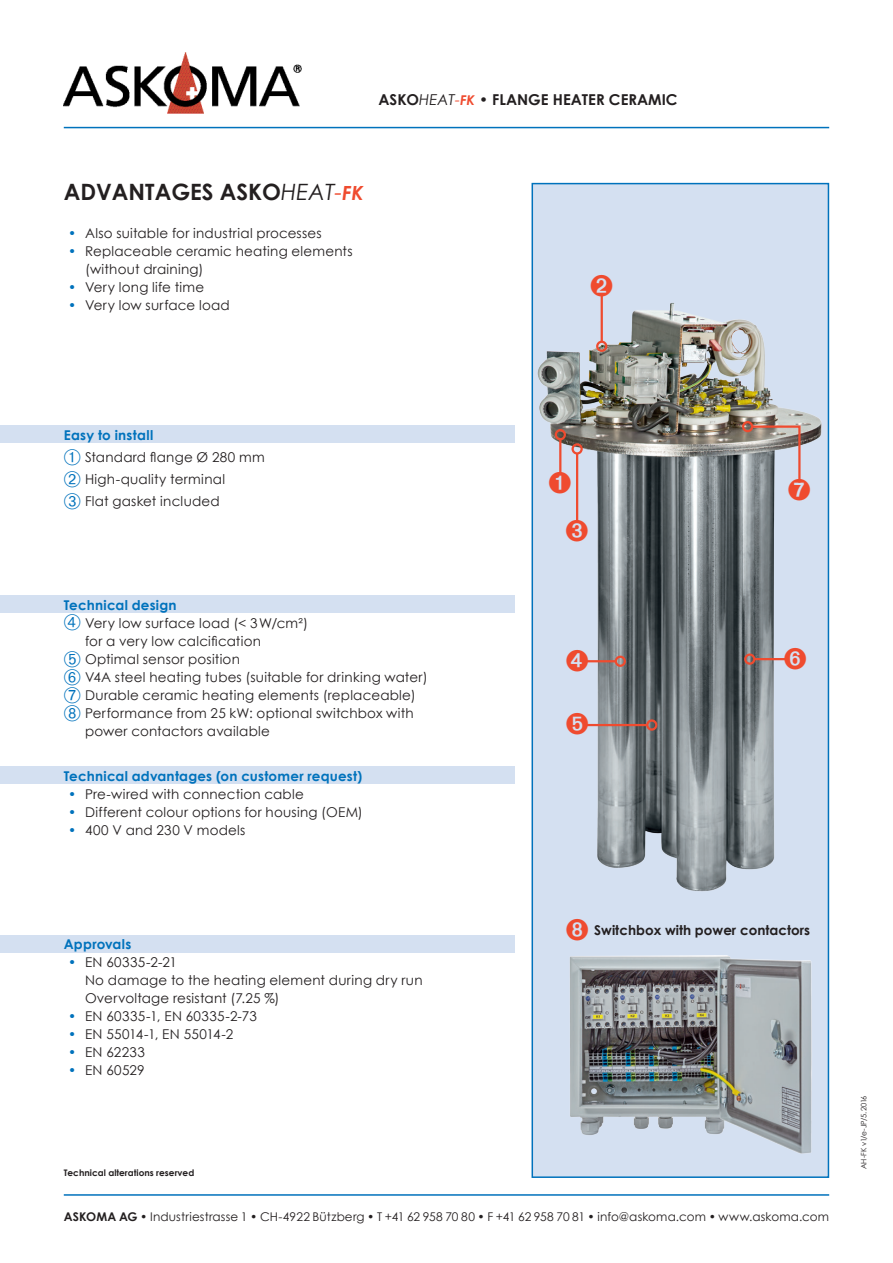
<style>
.page{position:relative;width:893px;height:1263px;background:#fff}
.page>*{position:absolute;margin:0;border:0;box-sizing:border-box;transform-origin:0 0}
.t1{font:700 22.5px "Century Gothic";color:#231f20}
.t2{font:22.5px/22.4px "Zapf Dingbats ITC";color:#0072bc;text-align:justify}
.t3{font:700 15px "Century Gothic";color:#231f20}
.t4{font:13.5px/18px "Century Gothic";letter-spacing:.02em;color:#231f20}
.t5{font:700 13.5px "Century Gothic";letter-spacing:.015em;color:#0072bc}
.t6{font:700 13.5px "Century Gothic";color:#231f20}
.t7{font:12px "Century Gothic";letter-spacing:.01em;color:#231f20}
.t8{font:700 9px "Century Gothic";color:#231f20}
.t9{font:7.5px "Century Gothic";letter-spacing:.005em;color:#231f20}
.s1{font-weight:400;font-style:italic}
.s2{font-weight:400;font-style:italic;color:#ef4b2f}
.s3{font-style:italic;font-size:13.5px;color:#ef4b2f}
.s4{font-weight:400}
.s5{font-style:italic;font-size:19.5px;color:#ef4b2f}
.s6{color:#0072bc}
.s7{font-weight:700}
</style>
<div class="page">
<img style="left:64px;top:52px;width:238px;height:61px">
<hr style="left:64px;top:127px;width:765px;height:1px;background:#0072bc">
<div style="left:531px;top:183px;width:298px;height:995px;background:#d4e0f1;border:2px solid #0072bc"></div>
<hr style="left:64px;top:1194px;width:765px;height:2px;background:#0072bc">
<div style="left:0;top:766px;width:514px;height:17px;background:#d4e0f1"></div>
<div style="left:0;top:935px;width:514px;height:17px;background:#d4e0f1"></div>
<div style="left:0;top:425px;width:514px;height:17px;background:#d4e0f1"></div>
<div style="left:0;top:595px;width:514px;height:17px;background:#d4e0f1"></div>
<img style="left:531px;top:288px;width:299px;height:623px">
<img style="left:570px;top:949px;width:257px;height:205px">
<div style="left:742px;top:421px;width:11px;height:11px;border:2px solid #ef4b2f;border-radius:50%"></div>
<hr style="left:559px;top:439px;width:2px;height:33px;background:#ef4b2f">
<div style="left:555px;top:429px;width:11px;height:11px;border:2px solid #ef4b2f;border-radius:50%"></div>
<hr style="left:576px;top:453px;width:2px;height:68px;background:#ef4b2f">
<div style="left:571px;top:443px;width:12px;height:12px;border:2px solid #ef4b2f;border-radius:50%"></div>
<hr style="left:585px;top:660px;width:31px;height:2px;background:#ef4b2f">
<div style="left:615px;top:656px;width:11px;height:11px;border:2px solid #ef4b2f;border-radius:50%"></div>
<hr style="left:754px;top:658px;width:31px;height:2px;background:#ef4b2f">
<div style="left:744px;top:653px;width:11px;height:12px;border:2px solid #ef4b2f;border-radius:50%"></div>
<hr style="left:601px;top:294px;width:2px;height:48px;background:#ef4b2f">
<div style="left:596px;top:341px;width:11px;height:11px;border:2px solid #ef4b2f;border-radius:50%"></div>
<hr style="left:587px;top:724px;width:60px;height:2px;background:#ef4b2f">
<div style="left:646px;top:719px;width:11px;height:12px;border:2px solid #ef4b2f;border-radius:50%"></div>
<svg style="left:566px;top:649px;width:22px;height:86px"></svg>
<svg style="left:784px;top:648px;width:22px;height:22px"></svg>
<svg style="left:549px;top:471px;width:39px;height:70px"></svg>
<svg style="left:750px;top:424px;width:60px;height:77px"></svg>
<svg style="left:591px;top:288px;width:21px;height:9px"></svg>
<p class="t3" style="left:378px;top:90px;width:301px">ASKO<span class="s1">HEAT</span><span class="s2">-</span><span class="s3">FK</span> <span class="s4">•</span> FLANGE HEATER CERAMIC</p>
<h1 class="t1" style="left:64px;top:177px;width:301px">ADVANTAGES ASKO<span class="s1">HEAT</span><span class="s2">-</span><span class="s5">FK</span></h1>
<p class="t4" style="left:68px;top:224px;width:255px"><span class="s6">•</span> Also suitable for industrial processes</p>
<p class="t4" style="left:85px;top:242px;width:269px;text-indent:-17px"><span class="s6">•</span> Replaceable ceramic heating elements (without draining)</p>
<p class="t4" style="left:68px;top:278px;width:138px"><span class="s6">•</span> Very long life time</p>
<p class="t4" style="left:68px;top:296px;width:163px"><span class="s6">•</span> Very low surface load</p>
<p class="t5" style="left:64px;top:426px;width:91px">Easy to install</p>
<p class="t4" style="left:85px;top:446px;width:181px;line-height:22.2px">Standard flange Ø 280 mm<br>High-quality terminal<br>Flat gasket included</p>
<h1 class="t2" style="left:63px;top:446px;width:19px">➀<br>➁<br>➂</h1>
<p class="t5" style="left:64px;top:596px;width:114px">Technical design</p>
<p class="t4" style="left:85px;top:614px;width:344px">Very low surface load (&lt; 3W/cm²)<br>for a very low calcification<br>Optimal sensor position<br>V4A steel heating tubes (suitable for drinking water)<br>Durable ceramic heating elements (replaceable)<br>Performance from 25 kW: optional switchbox with power contactors available</p>
<h1 class="t2" style="left:63px;top:668px;width:19px;line-height:18px">➅<br>➆<br>➇</h1>
<p class="t5" style="left:64px;top:767px;width:300px">Technical advantages (on customer request)</p>
<p class="t4" style="left:68px;top:785px;width:237px"><span class="s6">•</span> Pre-wired with connection cable</p>
<p class="t4" style="left:68px;top:803px;width:296px"><span class="s6">•</span> Different colour options for housing (OEM)</p>
<p class="t4" style="left:68px;top:821px;width:179px"><span class="s6">•</span> 400 V and 230 V models</p>
<p class="t5" style="left:64px;top:935px;width:69px">Approvals</p>
<p class="t4" style="left:85px;top:953px;width:339px;text-indent:-17px"><span class="s6">•</span> EN 60335-2-21<br>No damage to the heating element during dry run<br>Overvoltage resistant (7.25 %)</p>
<p class="t4" style="left:68px;top:1007px;width:190px"><span class="s6">•</span> EN 60335-1, EN 60335-2-73</p>
<p class="t4" style="left:68px;top:1025px;width:167px"><span class="s6">•</span> EN 55014-1, EN 55014-2</p>
<p class="t4" style="left:68px;top:1043px;width:78px"><span class="s6">•</span> EN 62233</p>
<p class="t4" style="left:68px;top:1061px;width:78px"><span class="s6">•</span> EN 60529</p>
<p class="t8" style="left:64px;top:1167px;width:132px">Technical alterations reserved</p>
<p class="t6" style="left:594px;top:922px;width:217px">Switchbox with power contactors</p>
<p class="t7" style="left:64px;top:1209px;width:767px"><span class="s7">ASKOMA AG</span> • Industriestrasse 1 • CH-4922 Bützberg • T +41 62 958 70 80 • F +41 62 958 70 81 • info@askoma.com • www.askoma.com</p>
<p class="t9" style="left:859px;top:1169px;width:75px;rotate:-90deg">AH-FK v1/e-JP/5.2016</p>
</div>
